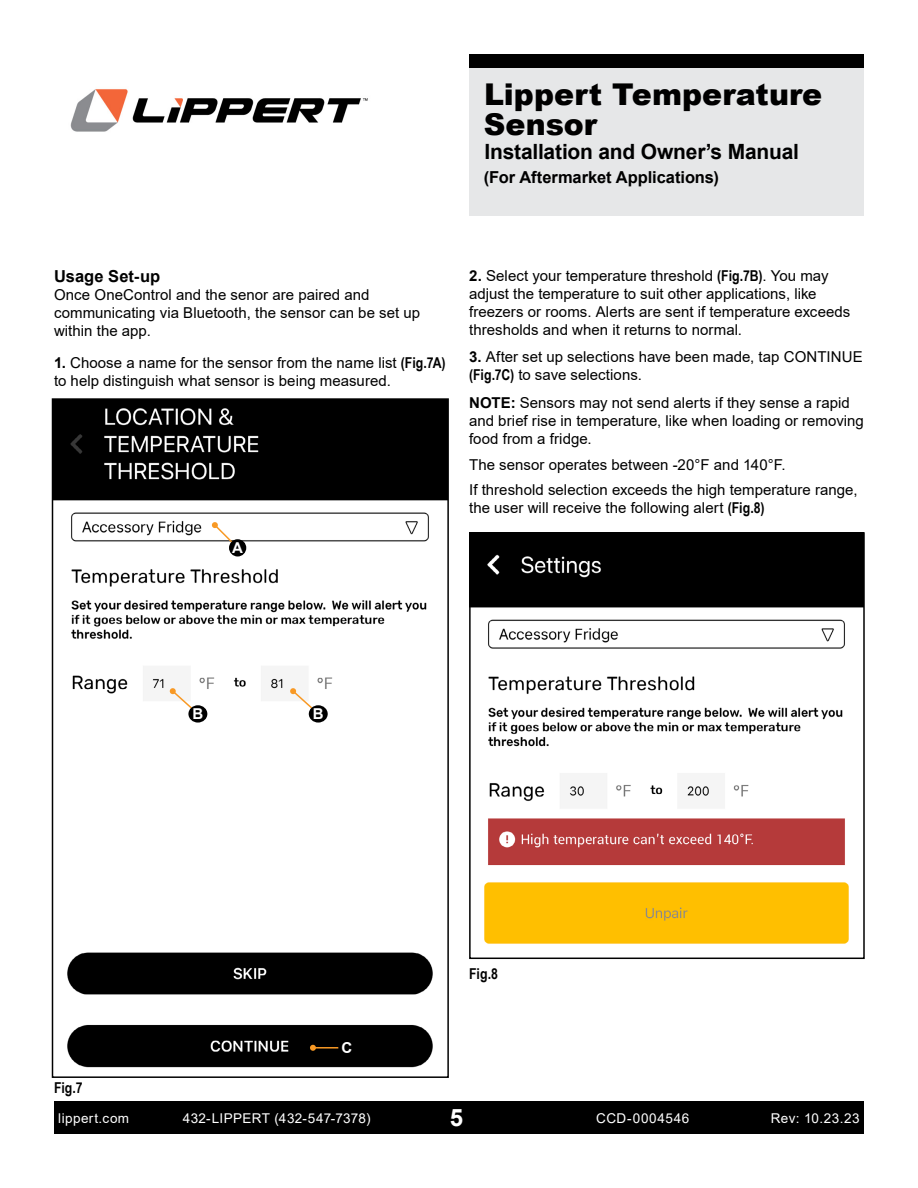
<style>
.page{position:relative;width:918px;height:1188px;background:#fff}
.page>*{position:absolute;margin:0;border:0;box-sizing:border-box;transform-origin:0 0}
.t1{font:900 30px/30px "Arial";letter-spacing:.005em;color:#000}
.t2{font:700 24px "Arial";color:#fff}
.t3{font:700 21px "Arial";letter-spacing:-.01em;color:#000}
.t4{font:700 16.5px "Arial";letter-spacing:-.005em;color:#000}
.t5{font:15px/18px "Arial";letter-spacing:.005em;color:#000}
.t6{font:700 15px "Arial Narrow";color:#000}
.t7{font:700 15px "Arial";color:#fff}
.t8{font:13.5px "Arial";letter-spacing:.035em;color:#fff}
.s1{font-weight:700}
.s2{font-family:"Arial Narrow";font-weight:700}
</style>
<div class="page">
<div style="left:54px;top:1102px;width:810px;height:32px;background:#000"></div>
<img style="left:70px;top:89px;width:298px;height:43px">
<div style="left:469px;top:54px;width:395px;height:162px;background:#e6e7e8"></div>
<div style="left:469px;top:54px;width:395px;height:14px;background:#000"></div>
<img style="left:55px;top:401px;width:391px;height:667px">
<div style="left:52px;top:398px;width:397px;height:680px;border:2px solid #000"></div>
<img style="left:472px;top:535px;width:390px;height:409px">
<div style="left:469px;top:532px;width:396px;height:427px;border:2px solid #000"></div>
<svg style="left:212px;top:522px;width:27px;height:27px"></svg>
<div style="left:229px;top:539px;width:17px;height:17px;background:#000;border-radius:50%"></div>
<hr style="left:313px;top:1047px;width:34px;height:2px;background:#f89925">
<svg style="left:310px;top:1045px;width:6px;height:6px"></svg>
<div style="left:338px;top:1039px;width:18px;height:17px;background:#000;border-radius:50%"></div>
<svg style="left:169px;top:688px;width:31px;height:27px"></svg>
<div style="left:188px;top:705px;width:19px;height:18px;background:#000;border-radius:50%"></div>
<svg style="left:290px;top:688px;width:30px;height:27px"></svg>
<div style="left:309px;top:705px;width:19px;height:18px;background:#000;border-radius:50%"></div>
<h1 class="t1" style="left:484px;top:79px;width:340px">Lippert Temperature<br>Sensor</h1>
<h3 class="t3" style="left:484px;top:137px;width:316px">Installation and Owner’s Manual</h3>
<p class="t4" style="left:484px;top:166px;width:236px">(For Aftermarket Applications)</p>
<p class="t4" style="left:54px;top:265px;width:108px">Usage Set-up</p>
<p class="t5" style="left:54px;top:286px;width:368px">Once OneControl and the senor are paired and communicating via Bluetooth, the sensor can be set up within the app.</p>
<p class="t5" style="left:54px;top:353px;width:393px"><span class="s1">1.</span> Choose a name for the sensor from the name list <span class="s2">(Fig.7A) </span>to help distinguish what sensor is being measured.</p>
<p class="t7" style="left:232px;top:537px;width:12px">A</p>
<p class="t5" style="left:469px;top:267px;width:383px"><span class="s1">2.</span> Select your temperature threshold <span class="s2">(Fig.7B)</span>. You may adjust the temperature to suit other applications, like freezers or rooms. Alerts are sent if temperature exceeds thresholds and when it returns to normal.</p>
<p class="t5" style="left:469px;top:348px;width:395px"><span class="s1">3.</span> After set up selections have been made, tap CONTINUE <span class="s2">(Fig.7C)</span> to save selections.</p>
<p class="t5" style="left:469px;top:393px;width:396px"><span class="s1">NOTE:</span> Sensors may not send alerts if they sense a rapid and brief rise in temperature, like when loading or removing food from a fridge.</p>
<p class="t5" style="left:469px;top:453px;width:390px;line-height:24.8px">The sensor operates between -20°F and 140°F.<br>If threshold selection exceeds the high temperature range,</p>
<p class="t5" style="left:469px;top:499px;width:297px">the user will receive the following alert <span class="s2">(Fig.8)</span></p>
<p class="t7" style="left:192px;top:704px;width:12px">B</p>
<p class="t7" style="left:313px;top:704px;width:12px">B</p>
<p class="t6" style="left:54px;top:1076px;width:30px">Fig.7</p>
<p class="t7" style="left:342px;top:1037px;width:12px">C</p>
<p class="t6" style="left:469px;top:962px;width:31px">Fig.8</p>
<p class="t8" style="left:58px;top:1109px;width:72px">lippert.com</p>
<p class="t8" style="left:183px;top:1109px;width:189px">432-LIPPERT (432-547-7378)</p>
<h2 class="t2" style="left:450px;top:1100px;width:15px">5</h2>
<p class="t8" style="left:771px;top:1109px;width:90px">Rev: 10.23.23</p>
<p class="t8" style="left:596px;top:1109px;width:95px">CCD-0004546</p>
</div>
